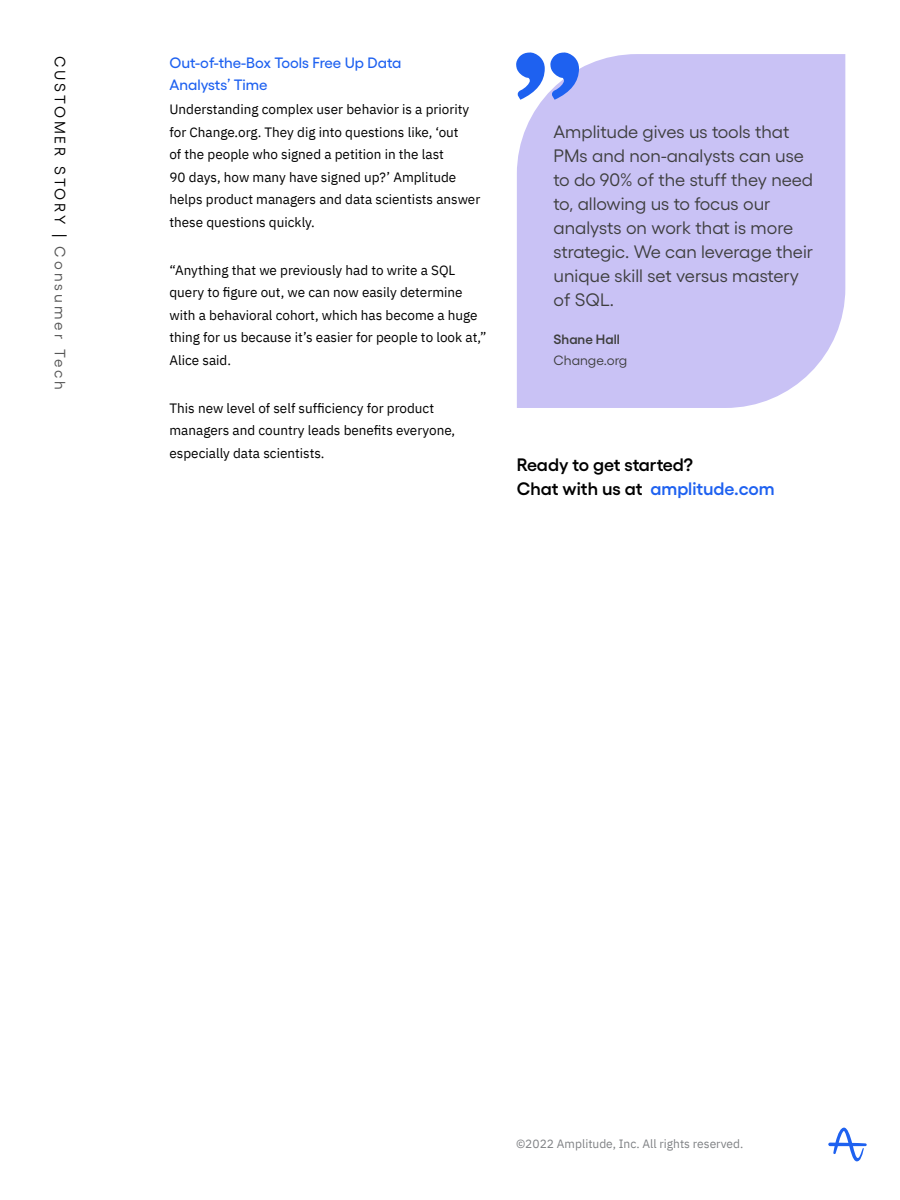
<style>
.page{position:relative;width:900px;height:1200px;background:#fff}
.page>*{position:absolute;margin:0;border:0;box-sizing:border-box;transform-origin:0 0}
.t1{font:18px/24px "Gellix";color:#3e3e3e}
.t2{font:600 18px/24px "Gellix";color:#000}
.t3{font:500 15px/22.5px "Gellix";color:#1e61f0}
.t4{font:15px "Gellix";letter-spacing:.2em;color:#000}
.t5{font:13.5px/22.5px "IBM Plex Sans";color:#000}
.t6{font:13.5px "Gellix";color:#3e3e3e}
.t7{font:600 13.5px "Gellix";color:#3e3e3e}
.t8{font:12px "IBM Plex Sans";color:#808285}
.s1{color:#565656}
.s2{color:#1e61f0}
</style>
<div class="page">
<svg style="left:828px;top:1128px;width:39px;height:33px"></svg>
<div style="left:517px;top:54px;width:328px;height:354px;background:#c9c2f5"></div>
<svg style="left:516px;top:52px;width:63px;height:48px"></svg>
<p class="t4" style="left:72px;top:56px;width:336px;rotate:90deg">CUSTOMER STORY | <span class="s1">Consumer Tech</span></p>
<p class="t3" style="left:170px;top:50px;width:233px">Out-of-the-Box Tools Free Up Data<br>Analysts’ Time</p>
<p class="t5" style="left:170px;top:97px;width:312px">Understanding complex user behavior is a priority for Change.org. They dig into questions like, ‘out<br>of the people who signed a petition in the last<br>90 days, how many have signed up?’ Amplitude helps product managers and data scientists answer these questions quickly.</p>
<p class="t5" style="left:170px;top:258px;width:319px">“Anything that we previously had to write a SQL query to figure out, we can now easily determine with a behavioral cohort, which has become a huge thing for us because it’s easier for people to look at,” Alice said.</p>
<p class="t5" style="left:170px;top:396px;width:287px">This new level of self sufficiency for product managers and country leads benefits everyone, especially data scientists.</p>
<h1 class="t1" style="left:554px;top:118px;width:261px">Amplitude gives us tools that<br>PMs and non-analysts can use to do 90% of the stuff they need to, allowing us to focus our analysts on work that is more strategic. We can leverage their unique skill set versus mastery of SQL.</h1>
<p class="t7" style="left:554px;top:328px;width:68px">Shane Hall</p>
<p class="t6" style="left:554px;top:350px;width:75px">Change.org</p>
<h1 class="t2" style="left:517px;top:451px;width:260px">Ready to get started?<br>Chat with us at <span class="s2">amplitude.com</span></h1>
<p class="t8" style="left:516px;top:1134px;width:229px">©2022 Amplitude, Inc. All rights reserved.</p>
</div>
